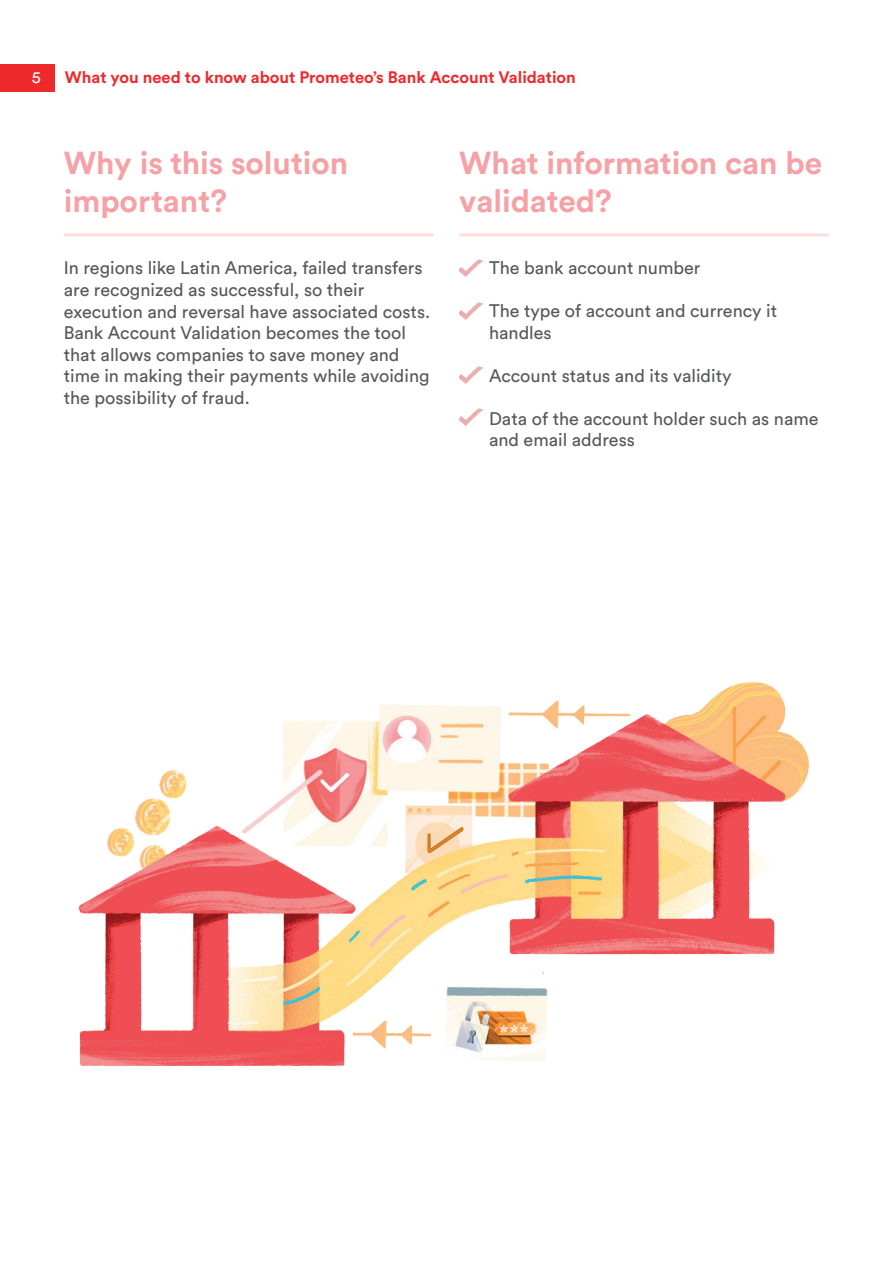
<style>
.page{position:relative;width:893px;height:1263px;background:#fff}
.page>*{position:absolute;margin:0;border:0;box-sizing:border-box;transform-origin:0 0}
.t1{font:700 31.5px/37.8px "Circular Std";color:#f6a1a5}
.t2{font:18px/21.6px "Circular Std";color:#57585a}
.t3{font:700 16.5px "Circular Std";color:#ee292c}
.t4{font:16.5px "Circular Std";color:#fff}
</style>
<div class="page">
<hr style="left:64px;top:233px;width:370px;height:3px;background:#fcdedd">
<hr style="left:459px;top:233px;width:370px;height:3px;background:#fcdedd">
<img style="left:459px;top:409px;width:23px;height:17px">
<img style="left:459px;top:260px;width:23px;height:17px">
<img style="left:459px;top:302px;width:23px;height:17px">
<img style="left:459px;top:366px;width:23px;height:17px">
<div style="left:0;top:64px;width:54px;height:27px;background:#ee292c"></div>
<img style="left:78px;top:682px;width:732px;height:385px">
<p class="t4" style="left:32px;top:67px;width:11px">5</p>
<p class="t3" style="left:65px;top:67px;width:512px">What you need to know about Prometeo’s Bank Account Validation</p>
<h1 class="t1" style="left:64px;top:144px;width:286px">Why is this solution important?</h1>
<h1 class="t1" style="left:459px;top:144px;width:364px">What information can be validated?</h1>
<p class="t2" style="left:64px;top:257px;width:368px">In regions like Latin America, failed transfers are recognized as successful, so their execution and reversal have associated costs.<br>Bank Account Validation becomes the tool that allows companies to save money and time in making their payments while avoiding the possibility of fraud.</p>
<p class="t2" style="left:489px;top:257px;width:213px">The bank account number</p>
<p class="t2" style="left:489px;top:300px;width:290px">The type of account and currency it handles</p>
<p class="t2" style="left:489px;top:364px;width:244px">Account status and its validity</p>
<p class="t2" style="left:489px;top:407px;width:331px">Data of the account holder such as name and email address</p>
</div>
